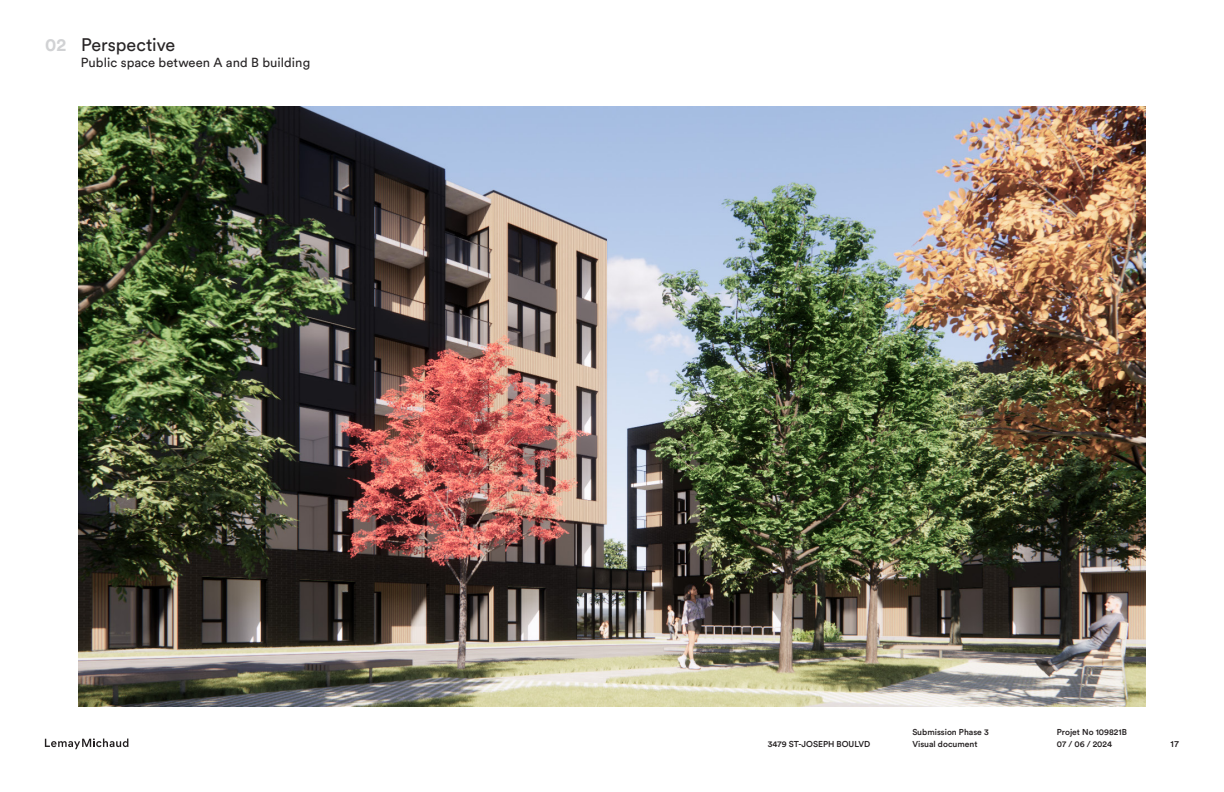
<style>
.page{position:relative;width:1224px;height:792px;background:#fff}
.page>*{position:absolute;margin:0;border:0;box-sizing:border-box;transform-origin:0 0}
._2_1_Page_titre{font:18px "Circular Std";color:#282526}
._2_2_Page_sous-titre{font:13px "Circular Std";letter-spacing:.005em;color:#282526}
.t1{font:500 9px "Circular Std";color:#231f20}
.t2{font:500 8.5px/12px "Circular Std";color:#231f20}
.s1{font-weight:700;color:#d1d2d4}
</style>
<div class="page">
<svg style="left:45px;top:738px;width:83px;height:11px"></svg>
<img style="left:78px;top:106px;width:1068px;height:601px">
<p class="_2_1_Page_titre" style="left:45px;top:33px;width:132px"><span class="s1">02</span> Perspective</p>
<p class="_2_2_Page_sous-titre" style="left:81px;top:54px;width:231px">Public space between A and B building</p>
<p class="t2" style="left:912px;top:726px;width:78px">Submission Phase 3<br>Visual document</p>
<p class="t2" style="left:1057px;top:726px;width:71px">Projet No 109821B<br>07 / 06 / 2024</p>
<p class="t2" style="left:768px;top:738px;width:104px">3479 ST-JOSEPH BOULVD</p>
<p class="t1" style="left:1170px;top:738px;width:10px">17</p>
</div>
